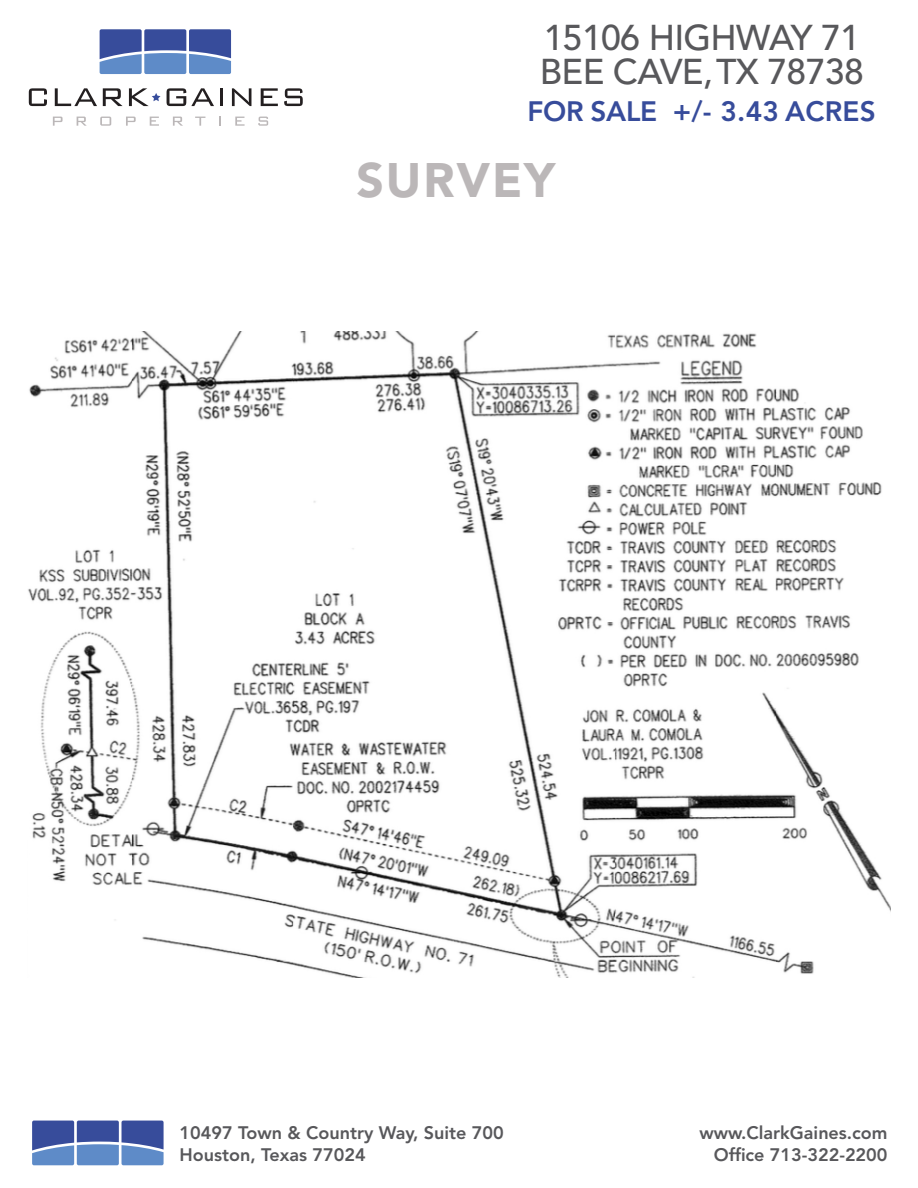
<style>
.page{position:relative;width:918px;height:1188px;background:#fff}
.page>*{position:absolute;margin:0;border:0;box-sizing:border-box;transform-origin:0 0}
.t1{font:900 48px "Avenir LT Std";letter-spacing:.04em;color:#bbb7b8}
.t2{font:500 35.55px/34px "Avenir LT Std";letter-spacing:-.02em;color:#58585b}
.t3{font:800 27.9px "Avenir LT Std";color:#374c9b}
.t4{font:800 18px/21.6px "Avenir LT Std";color:#58585b}
</style>
<div class="page">
<svg style="left:29px;top:88px;width:18px;height:18px"></svg>
<svg style="left:55px;top:88px;width:42px;height:18px"></svg>
<svg style="left:103px;top:88px;width:20px;height:18px"></svg>
<svg style="left:167px;top:88px;width:47px;height:18px"></svg>
<hr style="left:220px;top:88px;width:3px;height:18px;background:#231f20">
<svg style="left:232px;top:88px;width:19px;height:18px"></svg>
<svg style="left:261px;top:88px;width:17px;height:18px"></svg>
<svg style="left:284px;top:88px;width:19px;height:18px"></svg>
<svg style="left:53px;top:117px;width:10px;height:9px"></svg>
<svg style="left:77px;top:117px;width:10px;height:9px"></svg>
<svg style="left:100px;top:117px;width:11px;height:9px"></svg>
<svg style="left:126px;top:117px;width:10px;height:9px"></svg>
<svg style="left:150px;top:117px;width:9px;height:9px"></svg>
<svg style="left:173px;top:117px;width:10px;height:9px"></svg>
<svg style="left:195px;top:117px;width:10px;height:9px"></svg>
<svg style="left:235px;top:117px;width:10px;height:9px"></svg>
<svg style="left:258px;top:117px;width:10px;height:9px"></svg>
<svg style="left:100px;top:29px;width:131px;height:45px;background:#5b77b7"></svg>
<svg style="left:129px;top:88px;width:32px;height:18px"></svg>
<svg style="left:32px;top:1121px;width:132px;height:44px;background:#5a77b6"></svg>
<img style="left:28px;top:331px;width:863px;height:646px">
<h2 class="t2" style="left:540px;top:22px;width:325px">15106 HIGHWAY 71<br>BEE CAVE,TX 78738</h2>
<h3 class="t3" style="left:528px;top:95px;width:350px">FOR SALE +/- 3.43 ACRES</h3>
<h1 class="t1" style="left:356px;top:151px;width:200px">SURVEY</h1>
<p class="t4" style="left:180px;top:1122px;width:326px">10497 Town &amp; Country Way, Suite 700<br>Houston, Texas 77024</p>
<p class="t4" style="left:700px;top:1122px;width:189px;text-align:right">www.ClarkGaines.com<br>Office 713-322-2200</p>
</div>
